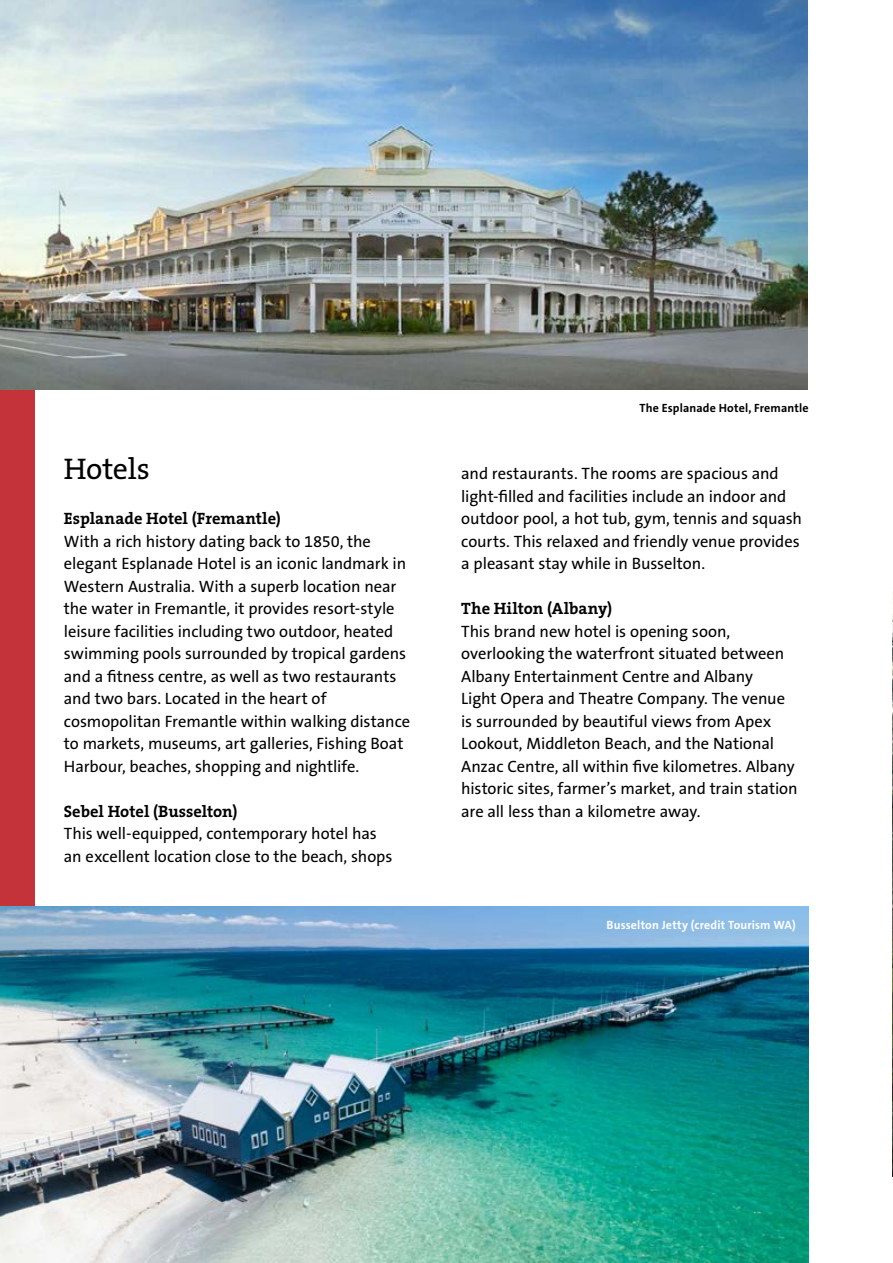
<style>
.page{position:relative;width:893px;height:1263px;background:#fff}
.page>*{position:absolute;margin:0;border:0;box-sizing:border-box;transform-origin:0 0}
.t1{font:30px "The Serif B5 Plain";letter-spacing:-.005em;color:#000}
.t2{font:16.5px/22.5px "The Sans B5 Plain";letter-spacing:-.005em;color:#000}
.t3{font:700 16.5px "The Serif B7";color:#000}
.t4{font:700 12px "The Sans B7";letter-spacing:.015em;color:#fff}
.t5{font:700 12px "The Sans B7";letter-spacing:.015em;color:#000}
</style>
<div class="page">
<div style="left:0;top:0;width:34px;height:1263px;background:#c33339"></div>
<img style="left:0;top:907px;width:809px;height:356px">
<img style="left:892px;top:592px;width:1px;height:585px">
<img style="left:0;top:0;width:808px;height:389px">
<h1 class="t1" style="left:64px;top:454px;width:88px">Hotels</h1>
<p class="t3" style="left:64px;top:510px;width:218px">Esplanade Hotel (Fremantle)</p>
<p class="t2" style="left:64px;top:531px;width:348px">With a rich history dating back to 1850, the elegant Esplanade Hotel is an iconic landmark in Western Australia. With a superb location near the water in Fremantle, it provides resort-style leisure facilities including two outdoor, heated swimming pools surrounded by tropical gardens and a fitness centre, as well as two restaurants and two bars. Located in the heart of cosmopolitan Fremantle within walking distance to markets, museums, art galleries, Fishing Boat Harbour, beaches, shopping and nightlife.</p>
<p class="t3" style="left:64px;top:803px;width:175px">Sebel Hotel (Busselton)</p>
<p class="t2" style="left:64px;top:823px;width:330px">This well-equipped, contemporary hotel has an excellent location close to the beach, shops</p>
<p class="t5" style="left:639px;top:401px;width:171px">The Esplanade Hotel, Fremantle</p>
<p class="t2" style="left:461px;top:463px;width:342px">and restaurants. The rooms are spacious and light-filled and facilities include an indoor and outdoor pool, a hot tub, gym, tennis and squash courts. This relaxed and friendly venue provides a pleasant stay while in Busselton.</p>
<p class="t3" style="left:461px;top:600px;width:152px">The Hilton (Albany)</p>
<p class="t2" style="left:461px;top:621px;width:338px">This brand new hotel is opening soon, overlooking the waterfront situated between Albany Entertainment Centre and Albany<br>Light Opera and Theatre Company. The venue is surrounded by beautiful views from Apex Lookout, Middleton Beach, and the National Anzac Centre, all within five kilometres. Albany historic sites, farmer’s market, and train station are all less than a kilometre away.</p>
<p class="t4" style="left:607px;top:919px;width:191px">Busselton Jetty (credit Tourism WA)</p>
</div>
